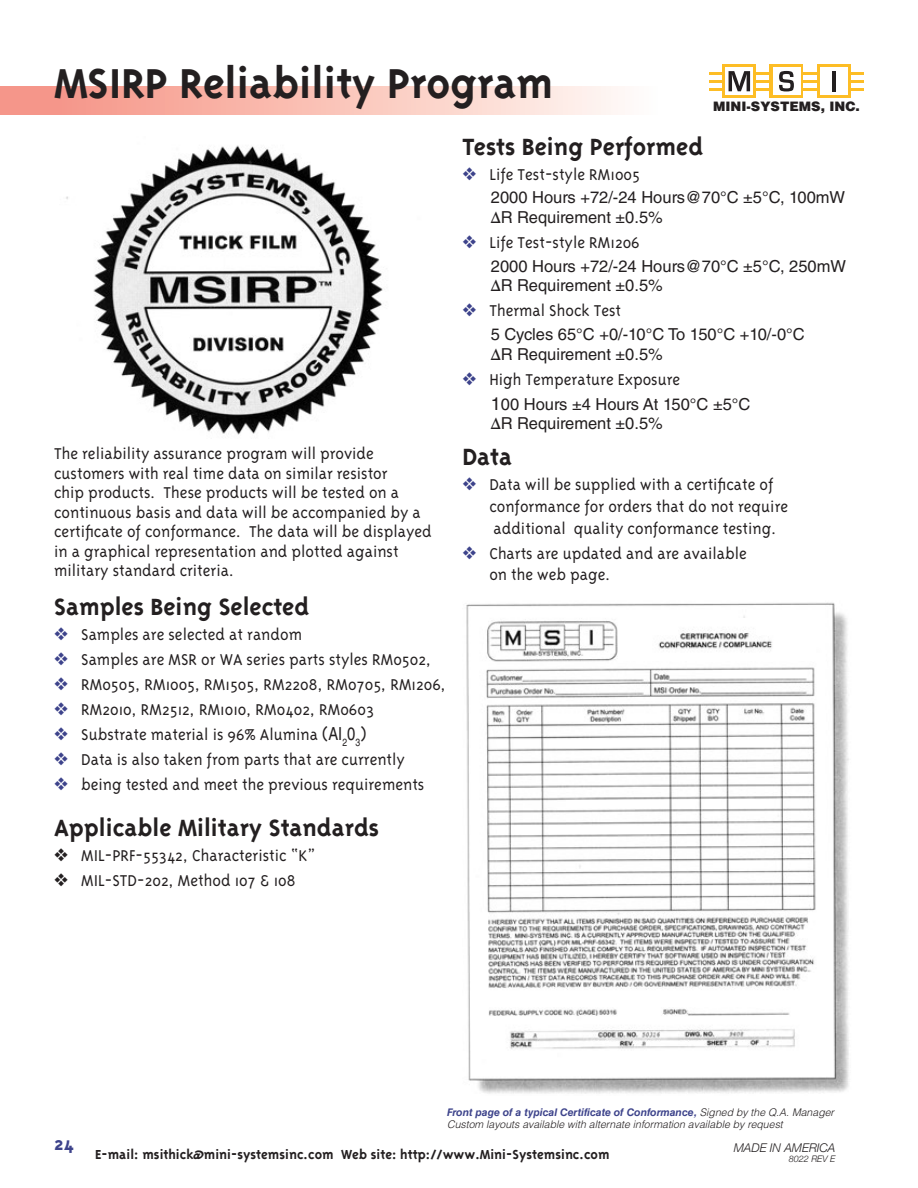
<style>
.page{position:relative;width:918px;height:1188px;background:#fff}
.page>*{position:absolute;margin:0;border:0;box-sizing:border-box;transform-origin:0 0}
.t1{font:700 48px "Triplex";color:#231f20}
.t2{font:700 27px "Triplex";color:#231f20}
.t3{font:700 21px "Triplex";color:#3d438b}
.t4{font:300 18px/19.5px "Triplex";color:#231f20}
.t5{font:16.5px/19.8px "Helvetica LT Std";color:#231f20}
.t6{font:700 15px "Triplex";color:#231f20}
.t7{font:900 13.05px "Helvetica";color:#231f20}
.t8{font:italic 300 12px "Helvetica Neue";color:#231f20}
.t9{font:italic 300 10.5px/12.6px "Helvetica LT Std";color:#231f20}
.t10{font:italic 300 9px "Helvetica Neue";color:#231f20}
.s1{color:#3d438b}
.s2{font-family:"Helvetica";font-weight:400;font-stretch:condensed}
.s3{font-size:18px}
.s4{font-weight:700;color:#3d438b}
</style>
<div class="page">
<div style="left:0;top:86px;width:660px;height:28px;background:linear-gradient(to right,#f58d7e,#fffcf7)"></div>
<hr style="left:709px;top:72px;width:155px;height:2px;background:#fdbd25">
<hr style="left:709px;top:80px;width:155px;height:3px;background:#fdbd25">
<hr style="left:709px;top:88px;width:155px;height:3px;background:#fdbd25">
<svg style="left:723px;top:64px;width:33px;height:34px"></svg>
<svg style="left:726px;top:68px;width:27px;height:27px"></svg>
<svg style="left:770px;top:64px;width:33px;height:34px"></svg>
<div style="left:773px;top:68px;width:27px;height:27px;background:#fff"></div>
<svg style="left:817px;top:64px;width:33px;height:34px"></svg>
<div style="left:820px;top:68px;width:27px;height:27px;background:#fff"></div>
<svg style="left:779px;top:71px;width:15px;height:20px"></svg>
<hr style="left:832px;top:71px;width:3px;height:20px;background:#231f20">
<svg style="left:729px;top:71px;width:21px;height:20px"></svg>
<img style="left:466px;top:602px;width:383px;height:492px">
<img style="left:66px;top:145px;width:317px;height:290px">
<h1 class="t1" style="left:54px;top:56px;width:501px">MSIRP Reliability Program</h1>
<p class="t7" style="left:713px;top:98px;width:148px">MINI-SYSTEMS, INC.</p>
<p class="t4" style="left:54px;top:444px;width:379px">The reliability assurance program will provide customers with real time data on similar resistor<br>chip products. These products will be tested on a continuous basis and data will be accompanied by a certificate of conformance. The data will be displayed in a graphical representation and plotted against military standard criteria.</p>
<h2 class="t2" style="left:54px;top:591px;width:257px">Samples Being Selected</h2>
<p class="t4" style="left:54px;top:624px;width:249px"><span class="s1">❖</span> Samples are selected at random</p>
<p class="t4" style="left:54px;top:649px;width:379px"><span class="s1">❖</span> Samples are MSR or WA series parts styles RM0502,</p>
<p class="t4" style="left:54px;top:674px;width:393px"><span class="s1">❖</span> RM0505, RM1005, RM1505, RM2208, RM0705, RM1206,</p>
<p class="t4" style="left:54px;top:699px;width:321px"><span class="s1">❖</span> RM2010, RM2512, RM1010, RM0402, RM0603</p>
<p class="t4" style="left:54px;top:724px;width:314px"><span class="s1">❖</span> Substrate material is 96% Alumina (<span class="s2">AI</span><sub>2</sub><span class="s2">0</span><sub>3</sub>)</p>
<p class="t4" style="left:54px;top:750px;width:352px"><span class="s1">❖</span> Data is also taken from parts that are currently</p>
<p class="t4" style="left:54px;top:775px;width:372px"><span class="s1">❖</span> being tested and meet the previous requirements</p>
<h2 class="t2" style="left:54px;top:812px;width:327px">Applicable Military Standards</h2>
<p class="t4" style="left:54px;top:846px;width:263px">❖ MIL-PRF-55342, Characteristic “K”</p>
<p class="t4" style="left:54px;top:871px;width:243px">❖ MIL-STD-202, Method 107 &amp; 108</p>
<h2 class="t2" style="left:462px;top:132px;width:243px">Tests Being Performed</h2>
<p class="t4" style="left:462px;top:165px;width:179px"><span class="s1">❖</span> Life Test-style RM1005</p>
<p class="t5" style="left:491px;top:188px;width:356px">2000 Hours +72/-24 Hours@70°C ±5°C, 100mW<br>ΔR Requirement ±0.5%</p>
<p class="t4" style="left:462px;top:233px;width:179px"><span class="s1">❖</span> Life Test-style RM1206</p>
<p class="t5" style="left:491px;top:256px;width:357px">2000 Hours +72/-24 Hours@70°C ±5°C, 250mW<br>ΔR Requirement ±0.5%</p>
<p class="t4" style="left:462px;top:301px;width:160px"><span class="s1">❖</span> Thermal Shock Test</p>
<p class="t5" style="left:491px;top:324px;width:315px">5 Cycles 65°C +0/-10°C To 150°C +10/-0°C<br>ΔR Requirement ±0.5%</p>
<p class="t4" style="left:462px;top:369px;width:219px"><span class="s1">❖</span> High Temperature Exposure</p>
<p class="t5" style="left:491px;top:394px;width:261px"><span class="s3">1</span>00 Hours ±4 Hours At 150°C ±5°C<br>ΔR Requirement ±0.5%</p>
<h2 class="t2" style="left:462px;top:442px;width:51px">Data</h2>
<p class="t4" style="left:489px;top:474px;width:300px;line-height:21.6px;text-indent:-27px"><span class="s1">❖</span> Data will be supplied with a certificate of conformance for orders that do not require additional quality conformance testing.</p>
<p class="t4" style="left:489px;top:542px;width:259px;line-height:21.6px;text-indent:-27px"><span class="s1">❖</span> Charts are updated and are available on the web page.</p>
<p class="t3" style="left:54px;top:1132px;width:21px">24</p>
<p class="t9" style="left:447px;top:1106px;width:388px"><span class="s4">Front page of a typical Certificate of Conformance,</span> Signed by the Q.A. Manager<br>Custom layouts available with alternate information available by request</p>
<p class="t6" style="left:95px;top:1146px;width:516px">E-mail: msithick@mini-systemsinc.com Web site: http://www.Mini-Systemsinc.com</p>
<p class="t8" style="left:734px;top:1140px;width:103px">MADE IN AMERICA</p>
<p class="t10" style="left:789px;top:1154px;width:48px">8022 REV E</p>
</div>
